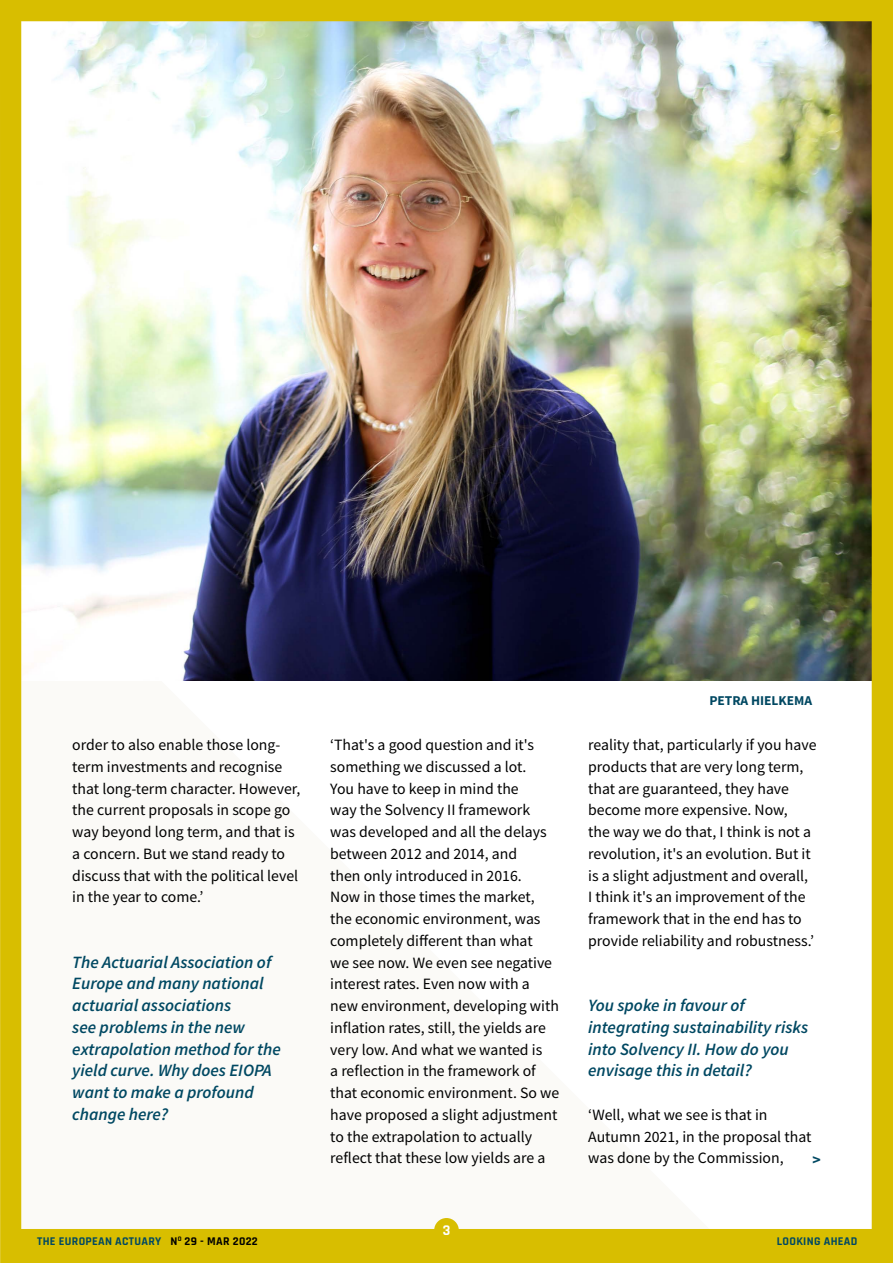
<style>
.page{position:relative;width:893px;height:1263px;background:#fff}
.page>*{position:absolute;margin:0;border:0;box-sizing:border-box;transform-origin:0 0}
.t1{font:italic 600 17.25px/21.8px "Source Sans Pro";color:#004862}
.t2{font:15.75px/21.8px "Source Sans Pro";color:#000}
.t3{font:700 15.75px "Source Sans Pro";color:#004862}
.t4{font:700 15px "Rajdhani";color:#fff}
.t5{font:700 13.5px "Source Sans Pro";color:#004862}
.t6{font:700 11.85px "Rajdhani";letter-spacing:.025em;color:#004862}
.s1{color:#000}
</style>
<div class="page">
<img style="left:1px;top:0;width:892px;height:1263px">
<svg style="left:0;top:0;width:1px;height:1263px"></svg>
<div style="left:434px;top:1218px;width:25px;height:25px;background:#d8be00;border-radius:50%"></div>
<p class="t2" style="left:72px;top:734px;width:230px">order to also enable those long&shy;term investments and recognise that long-term character. However, the current proposals in scope go way beyond long term, and that is a concern. But we stand ready to discuss that with the political level in the year to come.’</p>
<p class="t1" style="left:72px;top:951px;width:210px">The Actuarial Association of<br>Europe and many national actuarial associations<br>see problems in the new extrapolation method for the yield curve. Why does EIOPA want to make a profound change here?</p>
<p class="t6" style="left:37px;top:1234px;width:222px">THE EUROPEAN ACTUARY <span class="s1">N</span><sup>O</sup> <span class="s1">29 - MAR 2022</span></p>
<p class="t5" style="left:709px;top:692px;width:104px">PETRA HIELKEMA</p>
<p class="t2" style="left:330px;top:734px;width:230px">‘That's a good question and it's something we discussed a lot.<br>You have to keep in mind the<br>way the Solvency II framework was developed and all the delays between 2012 and 2014, and<br>then only introduced in 2016.<br>Now in those times the market, the economic environment, was completely different than what<br>we see now. We even see negative interest rates. Even now with a new environment, developing with inflation rates, still, the yields are very low. And what we wanted is<br>a reflection in the framework of that economic environment. So we have proposed a slight adjustment to the extrapolation to actually reflect that these low yields are a</p>
<p class="t2" style="left:588px;top:734px;width:230px">reality that, particularly if you have products that are very long term, that are guaranteed, they have become more expensive. Now,<br>the way we do that, I think is not a revolution, it's an evolution. But it is a slight adjustment and overall,<br>I think it's an improvement of the framework that in the end has to provide reliability and robustness.’</p>
<p class="t1" style="left:588px;top:994px;width:222px">You spoke in favour of integrating sustainability risks into Solvency II. How do you envisage this in detail?</p>
<p class="t2" style="left:588px;top:1104px;width:225px">‘Well, what we see is that in<br>Autumn 2021, in the proposal that was done by the Commission,</p>
<p class="t3" style="left:812px;top:1149px;width:10px">&gt;</p>
<p class="t4" style="left:443px;top:1221px;width:9px">3</p>
<p class="t6" style="left:777px;top:1234px;width:82px">LOOKING AHEAD</p>
</div>
